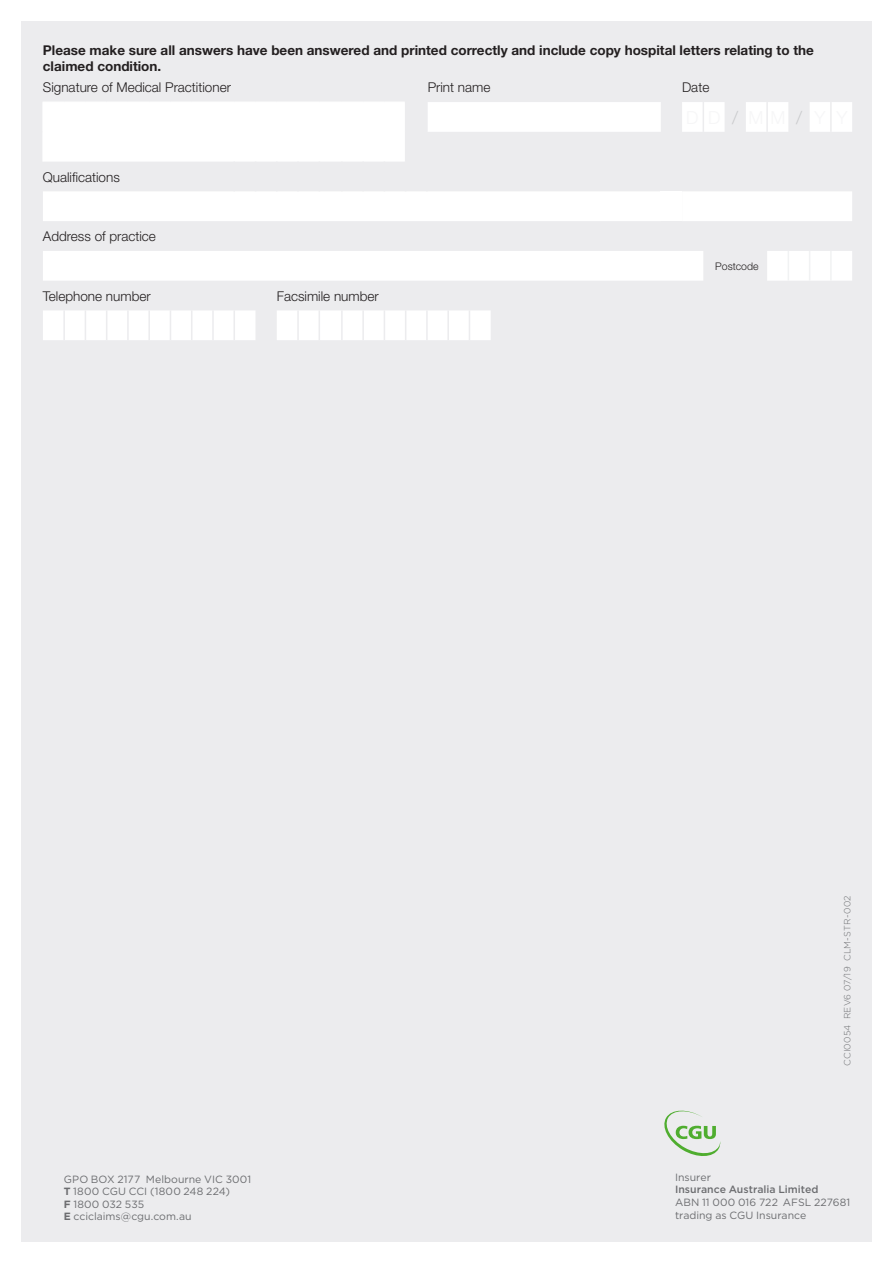
<style>
.page{position:relative;width:893px;height:1263px;background:#fff}
.page>*{position:absolute;margin:0;border:0;box-sizing:border-box;transform-origin:0 0}
.t1{font:700 13.5px/16.2px "Helvetica Neue";color:#231f20}
.t2{font:300 13.5px "Helvetica Neue";color:#231f20}
.t3{font:10.5px/12.6px "Gotham";letter-spacing:.005em;color:#6c6d70}
.t4{font:500 10.5px "Gotham";color:#6c6d70}
.t5{font:300 10.5px "Helvetica Neue";color:#231f20}
.t6{font:300 9px "Gotham";letter-spacing:.025em;color:#6c6d70}
.s1{font-weight:700}
</style>
<div class="page">
<div style="left:21px;top:21px;width:851px;height:1221px;background:#ececee"></div>
<svg style="left:43px;top:102px;width:809px;height:238px"></svg>
<div style="left:661px;top:191px;width:21px;height:30px;background:#fff"></div>
<div style="left:43px;top:102px;width:362px;height:30px;background:#fff"></div>
<hr style="left:43px;top:132px;width:1px;height:30px;background:#fff">
<hr style="left:703px;top:102px;width:1px;height:30px;background:#ececee">
<hr style="left:766px;top:102px;width:2px;height:30px;background:#ececee">
<hr style="left:830px;top:102px;width:2px;height:30px;background:#ececee">
<hr style="left:788px;top:251px;width:1px;height:30px;background:#f1f2f3">
<hr style="left:809px;top:251px;width:1px;height:30px;background:#f1f2f3">
<hr style="left:830px;top:251px;width:2px;height:30px;background:#f1f2f3">
<hr style="left:63px;top:310px;width:2px;height:30px;background:#ececee">
<hr style="left:85px;top:310px;width:1px;height:30px;background:#ececee">
<hr style="left:106px;top:310px;width:1px;height:30px;background:#ececee">
<hr style="left:127px;top:310px;width:2px;height:30px;background:#ececee">
<hr style="left:148px;top:310px;width:2px;height:30px;background:#ececee">
<hr style="left:170px;top:310px;width:1px;height:30px;background:#ececee">
<hr style="left:191px;top:310px;width:1px;height:30px;background:#ececee">
<hr style="left:212px;top:310px;width:2px;height:30px;background:#ececee">
<hr style="left:233px;top:310px;width:2px;height:30px;background:#ececee">
<hr style="left:297px;top:310px;width:2px;height:30px;background:#ececee">
<hr style="left:319px;top:310px;width:1px;height:30px;background:#ececee">
<hr style="left:341px;top:310px;width:2px;height:30px;background:#ececee">
<hr style="left:362px;top:310px;width:2px;height:30px;background:#ececee">
<hr style="left:384px;top:310px;width:1px;height:30px;background:#ececee">
<hr style="left:405px;top:310px;width:1px;height:30px;background:#ececee">
<hr style="left:426px;top:310px;width:2px;height:30px;background:#ececee">
<hr style="left:447px;top:310px;width:2px;height:30px;background:#ececee">
<hr style="left:469px;top:310px;width:1px;height:30px;background:#ececee">
<hr style="left:405px;top:102px;width:1px;height:30px;background:#ececee">
<hr style="left:426px;top:102px;width:2px;height:30px;background:#ececee">
<hr style="left:405px;top:132px;width:1px;height:30px;background:#ececee">
<hr style="left:426px;top:132px;width:2px;height:30px;background:#ececee">
<hr style="left:233px;top:162px;width:2px;height:29px;background:#ececee">
<svg style="left:255px;top:162px;width:1px;height:29px"></svg>
<hr style="left:276px;top:162px;width:2px;height:29px;background:#ececee">
<hr style="left:297px;top:162px;width:2px;height:29px;background:#ececee">
<svg style="left:319px;top:162px;width:1px;height:29px"></svg>
<hr style="left:341px;top:162px;width:2px;height:29px;background:#ececee">
<hr style="left:362px;top:162px;width:2px;height:29px;background:#ececee">
<svg style="left:384px;top:162px;width:1px;height:29px"></svg>
<svg style="left:405px;top:162px;width:1px;height:29px"></svg>
<hr style="left:426px;top:162px;width:2px;height:29px;background:#ececee">
<svg style="left:664px;top:1111px;width:56px;height:45px"></svg>
<p class="t1" style="left:43px;top:41px;width:772px">Please make sure all answers have been answered and printed correctly and include copy hospital letters relating to the claimed condition.</p>
<p class="t2" style="left:43px;top:79px;width:190px">Signature of Medical Practitioner</p>
<p class="t2" style="left:428px;top:79px;width:64px">Print name</p>
<p class="t2" style="left:682px;top:79px;width:29px">Date</p>
<p class="t2" style="left:43px;top:169px;width:79px">Qualifications</p>
<p class="t2" style="left:43px;top:228px;width:115px">Address of practice</p>
<p class="t2" style="left:43px;top:288px;width:109px">Telephone number</p>
<p class="t2" style="left:277px;top:288px;width:104px">Facsimile number</p>
<p class="t5" style="left:715px;top:260px;width:45px">Postcode</p>
<p class="t6" style="left:842px;top:1066px;width:172px;rotate:-90deg">CCI0054 REV6 07/19 CLM-STR-002</p>
<p class="t3" style="left:64px;top:1172px;width:189px">GPO BOX 2177 Melbourne VIC 3001<br><span class="s1">T</span> 1800 CGU CCI (1800 248 224)<br><span class="s1">F</span> 1800 032 535<br><span class="s1">E</span> cciclaims@cgu.com.au</p>
<p class="t3" style="left:675px;top:1170px;width:37px">Insurer</p>
<p class="t4" style="left:675px;top:1183px;width:145px">Insurance Australia Limited</p>
<p class="t3" style="left:675px;top:1196px;width:177px">ABN 11 000 016 722 AFSL 227681 trading as CGU Insurance</p>
</div>
